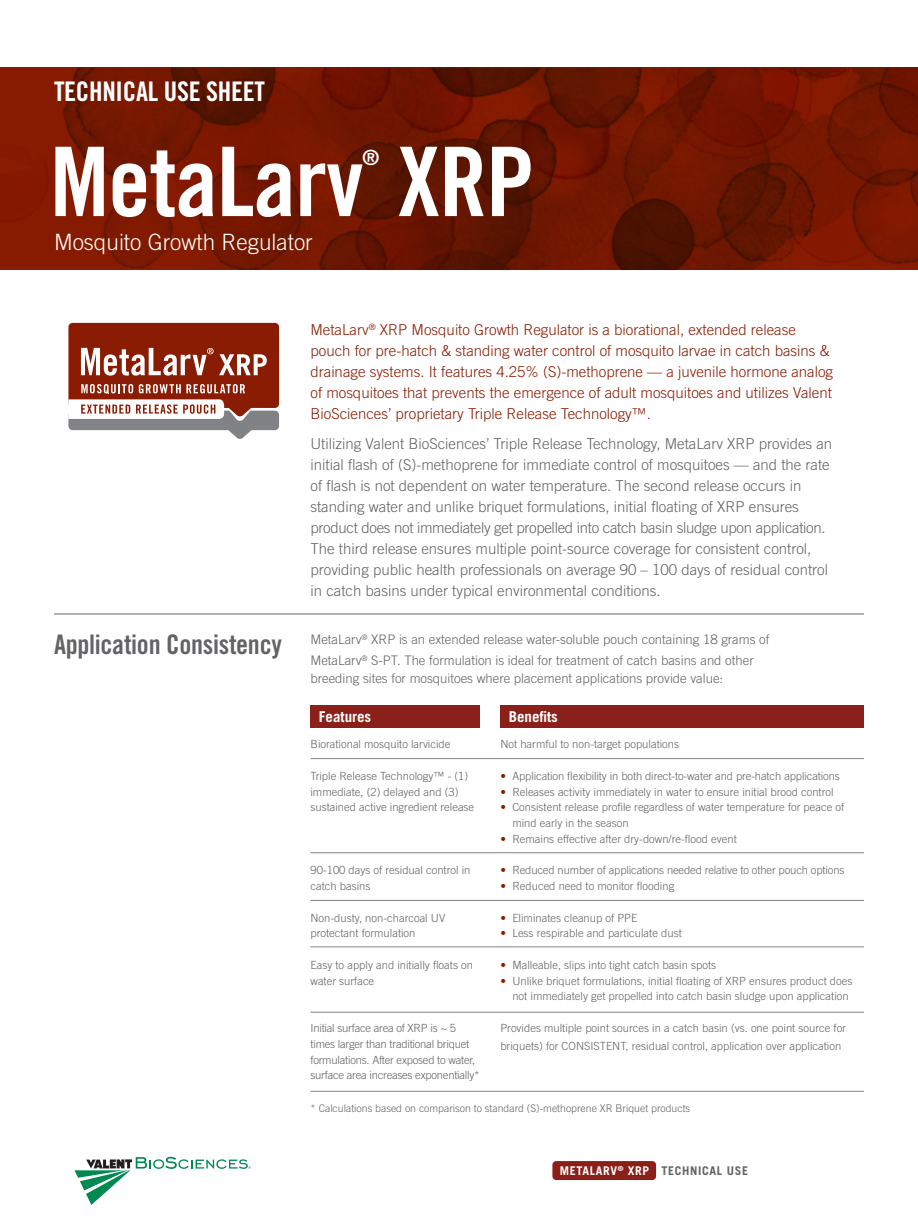
<style>
.page{position:relative;width:918px;height:1229px;background:#fff}
.page>*{position:absolute;margin:0;border:0;box-sizing:border-box;transform-origin:0 0}
.t1{font:96px "Trade Gothic LT Std Bd Cn 20";letter-spacing:-.01em;color:#fff}
.Sub-Heads_18_20{font:27px "Trade Gothic LT Std Bd Cn 20";letter-spacing:-.01em;color:#636366}
.t2{font:27px "Trade Gothic LT Std Bd Cn 20";letter-spacing:-.01em;color:#fff}
.t3{font:300 22.5px "Trade Gothic LT Std";color:#fff}
.t4{font:21px "Trade Gothic LT Std Bd Cn 20";color:#fff}
.Introduction{font:300 15px/21px "Trade Gothic LT Std";color:#636366}
.Introduction-2{font:300 15px/21px "Trade Gothic LT Std";color:#891c02}
.Body_8_75_11_75{font:700 15px "Trade Gothic LT Std";color:#fff}
.Body_8_75_11_75-2{font:300 13.2px/21px "Trade Gothic LT Std";color:#636366}
.t5{font:700 12px "Trade Gothic LT Std";letter-spacing:.055em;color:#fff}
.t6{font:700 12px "Trade Gothic LT Std";letter-spacing:.055em;color:#636366}
.Body_8_75_11_75-3{font:300 11.25px/15.8px "Trade Gothic LT Std";color:#636366}
.Body_8_75_11_75-4{font:300 11.25px/15.8px "Trade Gothic LT Std";letter-spacing:-.02em;color:#636366}
.Body_8_75_11_75-5{font:300 10.5px "Trade Gothic LT Std";color:#636366}
.s1{color:#891c02}
</style>
<div class="page">
<svg style="left:0;top:67px;width:918px;height:203px;background:#6f1600"></svg>
<div style="left:500px;top:705px;width:364px;height:22px;background:#8a2019"></div>
<div style="left:310px;top:705px;width:170px;height:22px;background:#8a2019"></div>
<hr style="left:54px;top:613px;width:810px;height:1px;background:#636366">
<svg style="left:68px;top:323px;width:211px;height:116px"></svg>
<svg style="left:75px;top:1156px;width:176px;height:48px"></svg>
<div style="left:552px;top:1161px;width:104px;height:19px;background:#8a2019;border-radius:4px"></div>
<hr style="left:310px;top:758px;width:554px;height:1px;background:#808285">
<hr style="left:310px;top:852px;width:554px;height:1px;background:#808285">
<hr style="left:310px;top:900px;width:554px;height:1px;background:#808285">
<hr style="left:310px;top:946px;width:554px;height:1px;background:#808285">
<hr style="left:310px;top:1012px;width:554px;height:1px;background:#808285">
<hr style="left:310px;top:1091px;width:554px;height:1px;background:#808285">
<h2 class="t2" style="left:54px;top:75px;width:213px">TECHNICAL USE SHEET</h2>
<h1 class="t1" style="left:50px;top:123px;width:485px">MetaLarv XRP</h1>
<h3 class="t4" style="left:363px;top:145px;width:18px">®</h3>
<h3 class="t3" style="left:54px;top:228px;width:260px">Mosquito Growth Regulator</h3>
<p class="Introduction-2" style="left:310px;top:319px;width:524px">MetaLarv<sup>®</sup> XRP Mosquito Growth Regulator is a biorational, extended release pouch for pre-hatch &amp; standing water control of mosquito larvae in catch basins &amp; drainage systems. It features 4.25% (S)-methoprene — a juvenile hormone analog of mosquitoes that prevents the emergence of adult mosquitoes and utilizes Valent BioSciences’ proprietary Triple Release Technology™.</p>
<p class="Introduction" style="left:310px;top:433px;width:523px">Utilizing Valent BioSciences’ Triple Release Technology, MetaLarv XRP provides an initial flash of (S)-methoprene for immediate control of mosquitoes — and the rate of flash is not dependent on water temperature. The second release occurs in standing water and unlike briquet formulations, initial floating of XRP ensures product does not immediately get propelled into catch basin sludge upon application.<br>The third release ensures multiple point-source coverage for consistent control, providing public health professionals on average 90 – 100 days of residual control in catch basins under typical environmental conditions.</p>
<p class="Sub-Heads_18_20" style="left:54px;top:628px;width:229px">Application Consistency</p>
<p class="Body_8_75_11_75-2" style="left:310px;top:629px;width:460px">MetaLarv<sup>®</sup> XRP is an extended release water-soluble pouch containing 18 grams of<br>MetaLarv<sup>®</sup> S-PT. The formulation is ideal for treatment of catch basins and other</p>
<p class="Body_8_75_11_75-2" style="left:310px;top:667px;width:414px">breeding sites for mosquitoes where placement applications provide value:</p>
<p class="Body_8_75_11_75" style="left:319px;top:707px;width:54px">Features</p>
<p class="Body_8_75_11_75-3" style="left:310px;top:736px;width:141px">Biorational mosquito larvicide</p>
<p class="Body_8_75_11_75-3" style="left:310px;top:768px;width:165px">Triple Release Technology™ - (1) immediate, (2) delayed and (3) sustained active ingredient release</p>
<p class="Body_8_75_11_75-3" style="left:310px;top:862px;width:162px">90-100 days of residual control in catch basins</p>
<p class="Body_8_75_11_75-3" style="left:310px;top:909px;width:136px">Non-dusty, non-charcoal UV protectant formulation</p>
<p class="Body_8_75_11_75-3" style="left:310px;top:957px;width:164px">Easy to apply and initially floats on water surface</p>
<p class="Body_8_75_11_75-4" style="left:310px;top:1020px;width:171px">Initial surface area of XRP is ~ 5 times larger than traditional briquet formulations. After exposed to water, surface area increases exponentially*</p>
<p class="Body_8_75_11_75" style="left:509px;top:707px;width:51px">Benefits</p>
<p class="Body_8_75_11_75-3" style="left:500px;top:736px;width:180px">Not harmful to non-target populations</p>
<p class="Body_8_75_11_75-3" style="left:500px;top:768px;width:341px"><span class="s1">•</span> Application flexibility in both direct-to-water and pre-hatch applications</p>
<p class="Body_8_75_11_75-3" style="left:500px;top:783px;width:335px"><span class="s1">•</span> Releases activity immediately in water to ensure initial brood control</p>
<p class="Body_8_75_11_75-3" style="left:512px;top:799px;width:333px;text-indent:-12px"><span class="s1">•</span> Consistent release profile regardless of water temperature for peace of mind early in the season</p>
<p class="Body_8_75_11_75-3" style="left:500px;top:831px;width:238px"><span class="s1">•</span> Remains effective after dry-down/re-flood event</p>
<p class="Body_8_75_11_75-3" style="left:500px;top:862px;width:346px"><span class="s1">•</span> Reduced number of applications needed relative to other pouch options</p>
<p class="Body_8_75_11_75-3" style="left:500px;top:878px;width:175px"><span class="s1">•</span> Reduced need to monitor flooding</p>
<p class="Body_8_75_11_75-3" style="left:500px;top:909px;width:139px"><span class="s1">•</span> Eliminates cleanup of PPE</p>
<p class="Body_8_75_11_75-3" style="left:500px;top:925px;width:183px"><span class="s1">•</span> Less respirable and particulate dust</p>
<p class="Body_8_75_11_75-3" style="left:500px;top:957px;width:217px"><span class="s1">•</span> Malleable, slips into tight catch basin spots</p>
<p class="Body_8_75_11_75-3" style="left:512px;top:972px;width:342px;text-indent:-12px"><span class="s1">•</span> Unlike briquet formulations, initial floating of XRP ensures product does not immediately get propelled into catch basin sludge upon application</p>
<p class="Body_8_75_11_75-3" style="left:500px;top:1019px;width:347px;line-height:17.7px">Provides multiple point sources in a catch basin (vs. one point source for briquets) for CONSISTENT, residual control, application over application</p>
<p class="Body_8_75_11_75-5" style="left:310px;top:1101px;width:381px">* Calculations based on comparison to standard (S)-methoprene XR Briquet products</p>
<p class="t5" style="left:560px;top:1163px;width:91px">METALARV<sup>®</sup> XRP</p>
<p class="t6" style="left:662px;top:1163px;width:88px">TECHNICAL USE</p>
<p class="t5" style="left:558px;top:1163px;width:73px">VECTOLEX FG</p>
</div>
